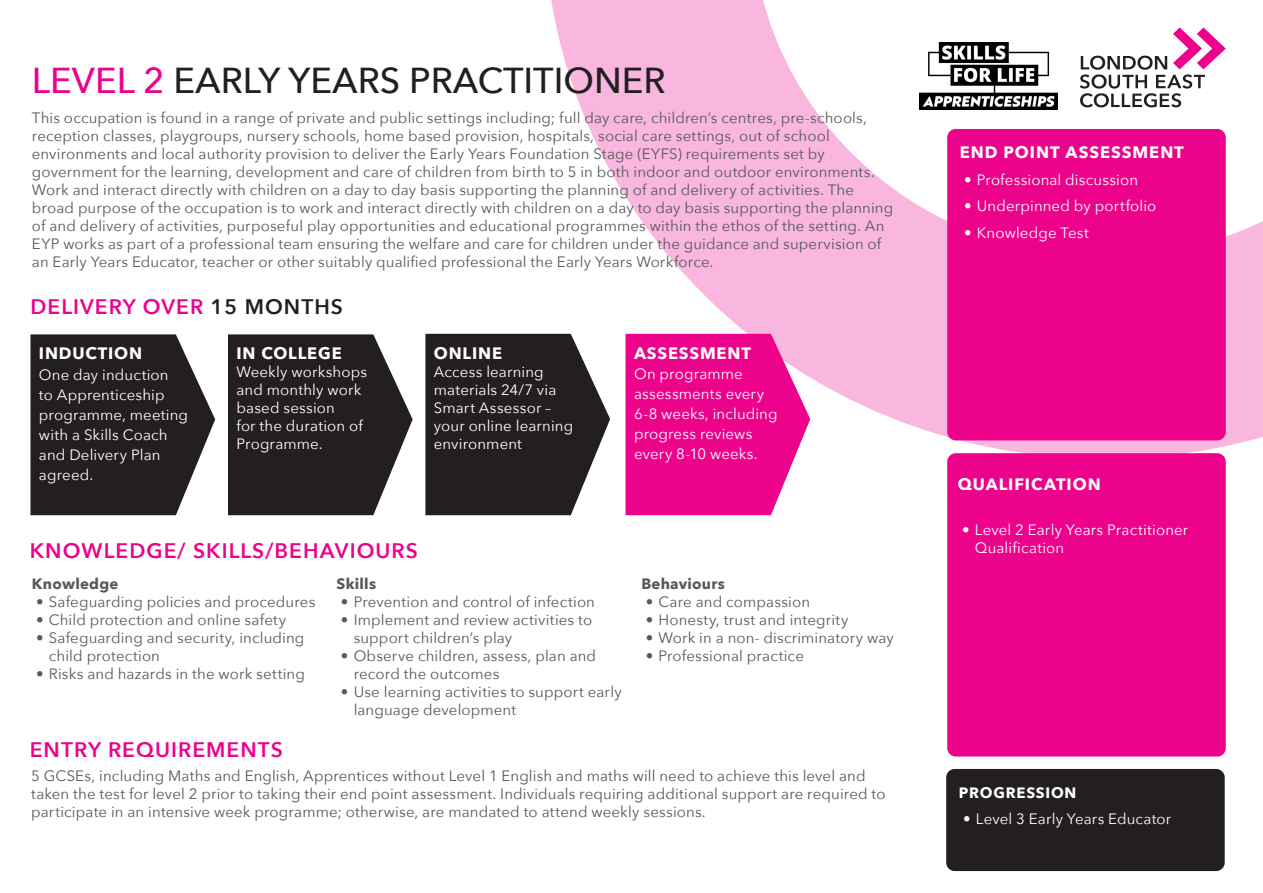
<style>
.page{position:relative;width:1263px;height:893px;background:#fff}
.page>*{position:absolute;margin:0;border:0;box-sizing:border-box;transform-origin:0 0}
.t1{font:500 36px "Avenir Next";color:#231f20}
.t2{font:600 21px "Avenir Next";letter-spacing:.05em;color:#ed028c}
.bullets{font:700 16.5px "Avenir Next";letter-spacing:.05em;color:#fff}
.t3{font:15px/18px "Avenir Next";letter-spacing:.01em;color:#57585a}
.t4{font:15px/18px "Avenir Next";letter-spacing:.01em;color:#fff}
.t5{font:700 15px "Avenir Next";letter-spacing:.015em;color:#57585a}
.t6{font:700 15px "Avenir Next";letter-spacing:.05em;color:#fff}
.s1{color:#ed028c}
.s2{color:#231f20}
</style>
<div class="page">
<svg style="left:544px;top:0;width:719px;height:459px;fill:#f9b6de"></svg>
<svg style="left:752px;top:0;width:511px;height:257px"></svg>
<div style="left:947px;top:129px;width:279px;height:311px;background:#ed028c;border-radius:9px"></div>
<div style="left:947px;top:453px;width:279px;height:303px;background:#ed028c;border-radius:9px"></div>
<div style="left:946px;top:769px;width:279px;height:102px;background:#231f20;border-radius:9px"></div>
<svg style="left:1080px;top:27px;width:146px;height:80px"></svg>
<img style="left:920px;top:42px;width:138px;height:68px">
<svg style="left:30px;top:334px;width:185px;height:181px;background:#3b3738"></svg>
<svg style="left:228px;top:334px;width:185px;height:181px;background:#3b3738"></svg>
<svg style="left:425px;top:334px;width:185px;height:181px;background:#3a3738"></svg>
<svg style="left:625px;top:334px;width:185px;height:181px;background:#ee1a97"></svg>
<p class="t1" style="left:32px;top:50px;width:635px"><span class="s1">LEVEL 2</span> EARLY YEARS PRACTITIONER</p>
<p class="t3" style="left:32px;top:109px;width:863px">This occupation is found in a range of private and public settings including; full day care, children’s centres, pre-schools, reception classes, playgroups, nursery schools, home based provision, hospitals, social care settings, out of school environments and local authority provision to deliver the Early Years Foundation Stage (EYFS) requirements set by government for the learning, development and care of children from birth to 5 in both indoor and outdoor environments.<br>Work and interact directly with children on a day to day basis supporting the planning of and delivery of activities. The broad purpose of the occupation is to work and interact directly with children on a day to day basis supporting the planning of and delivery of activities, purposeful play opportunities and educational programmes within the ethos of the setting. An EYP works as part of a professional team ensuring the welfare and care for children under the guidance and supervision of an Early Years Educator, teacher or other suitably qualified professional the Early Years Workforce.</p>
<p class="t2" style="left:30px;top:289px;width:314px">DELIVERY OVER <span class="s2">15 MONTHS</span></p>
<p class="bullets" style="left:39px;top:339px;width:105px">INDUCTION</p>
<p class="t4" style="left:39px;top:365px;width:131px">One day induction</p>
<p class="t4" style="left:39px;top:385px;width:127px">to Apprenticeship</p>
<p class="t4" style="left:39px;top:405px;width:151px">programme, meeting</p>
<p class="t4" style="left:39px;top:425px;width:130px">with a Skills Coach</p>
<p class="t4" style="left:39px;top:445px;width:123px">and Delivery Plan</p>
<p class="t4" style="left:39px;top:465px;width:56px">agreed.</p>
<p class="bullets" style="left:236px;top:339px;width:107px">IN COLLEGE</p>
<p class="t4" style="left:236px;top:363px;width:132px">Weekly workshops and monthly work based session<br>for the duration of<br>Programme.</p>
<p class="bullets" style="left:434px;top:339px;width:70px">ONLINE</p>
<p class="t4" style="left:434px;top:362px;width:141px">Access learning materials 24/7 via<br>Smart Assessor – your online learning environment</p>
<p class="bullets" style="left:634px;top:339px;width:118px">ASSESSMENT</p>
<p class="t4" style="left:634px;top:364px;width:110px">On programme</p>
<p class="t4" style="left:634px;top:384px;width:132px">assessments every</p>
<p class="t4" style="left:634px;top:404px;width:145px">6-8 weeks, including</p>
<p class="t4" style="left:634px;top:424px;width:120px">progress reviews</p>
<p class="t4" style="left:634px;top:445px;width:125px">every 8-10 weeks.</p>
<p class="t2" style="left:30px;top:533px;width:390px">KNOWLEDGE/ SKILLS/BEHAVIOURS</p>
<p class="t5" style="left:32px;top:571px;width:88px">Knowledge</p>
<p class="t3" style="left:36px;top:592px;width:281px">• Safeguarding policies and procedures</p>
<p class="t3" style="left:36px;top:610px;width:251px">• Child protection and online safety</p>
<p class="t3" style="left:49px;top:628px;width:257px;text-indent:-13px">• Safeguarding and security, including child protection</p>
<p class="t3" style="left:36px;top:664px;width:270px">• Risks and hazards in the work setting</p>
<p class="t2" style="left:30px;top:732px;width:255px">ENTRY REQUIREMENTS</p>
<p class="t5" style="left:337px;top:571px;width:41px">Skills</p>
<p class="t3" style="left:341px;top:592px;width:256px">• Prevention and control of infection</p>
<p class="t3" style="left:354px;top:610px;width:240px;text-indent:-13px">• Implement and review activities to support children’s play</p>
<p class="t3" style="left:354px;top:646px;width:244px;text-indent:-13px">• Observe children, assess, plan and record the outcomes</p>
<p class="t3" style="left:354px;top:682px;width:270px;text-indent:-13px">• Use learning activities to support early language development</p>
<p class="t5" style="left:641px;top:571px;width:85px">Behaviours</p>
<p class="t3" style="left:646px;top:592px;width:166px">• Care and compassion</p>
<p class="t3" style="left:646px;top:610px;width:204px">• Honesty, trust and integrity</p>
<p class="t3" style="left:646px;top:628px;width:250px">• Work in a non- discriminatory way</p>
<p class="t3" style="left:646px;top:646px;width:160px">• Professional practice</p>
<p class="t3" style="left:31px;top:766px;width:836px">5 GCSEs, including Maths and English, Apprentices without Level 1 English and maths will need to achieve this level and</p>
<p class="t3" style="left:31px;top:784px;width:856px">taken the test for level 2 prior to taking their end point assessment. Individuals requiring additional support are required to</p>
<p class="t3" style="left:31px;top:802px;width:676px">participate in an intensive week programme; otherwise, are mandated to attend weekly sessions.</p>
<p class="bullets" style="left:960px;top:138px;width:226px">END POINT ASSESSMENT</p>
<p class="t4" style="left:964px;top:170px;width:176px">• Professional discussion</p>
<p class="t4" style="left:964px;top:196px;width:194px">• Underpinned by portfolio</p>
<p class="t4" style="left:964px;top:223px;width:126px">• Knowledge Test</p>
<p class="bullets" style="left:958px;top:470px;width:144px">QUALIFICATION</p>
<p class="t4" style="left:975px;top:520px;width:215px;text-indent:-13px">• Level 2 Early Years Practitioner<br>Qualification</p>
<p class="t6" style="left:959px;top:779px;width:119px">PROGRESSION</p>
<p class="t4" style="left:963px;top:809px;width:210px">• Level 3 Early Years Educator</p>
</div>
